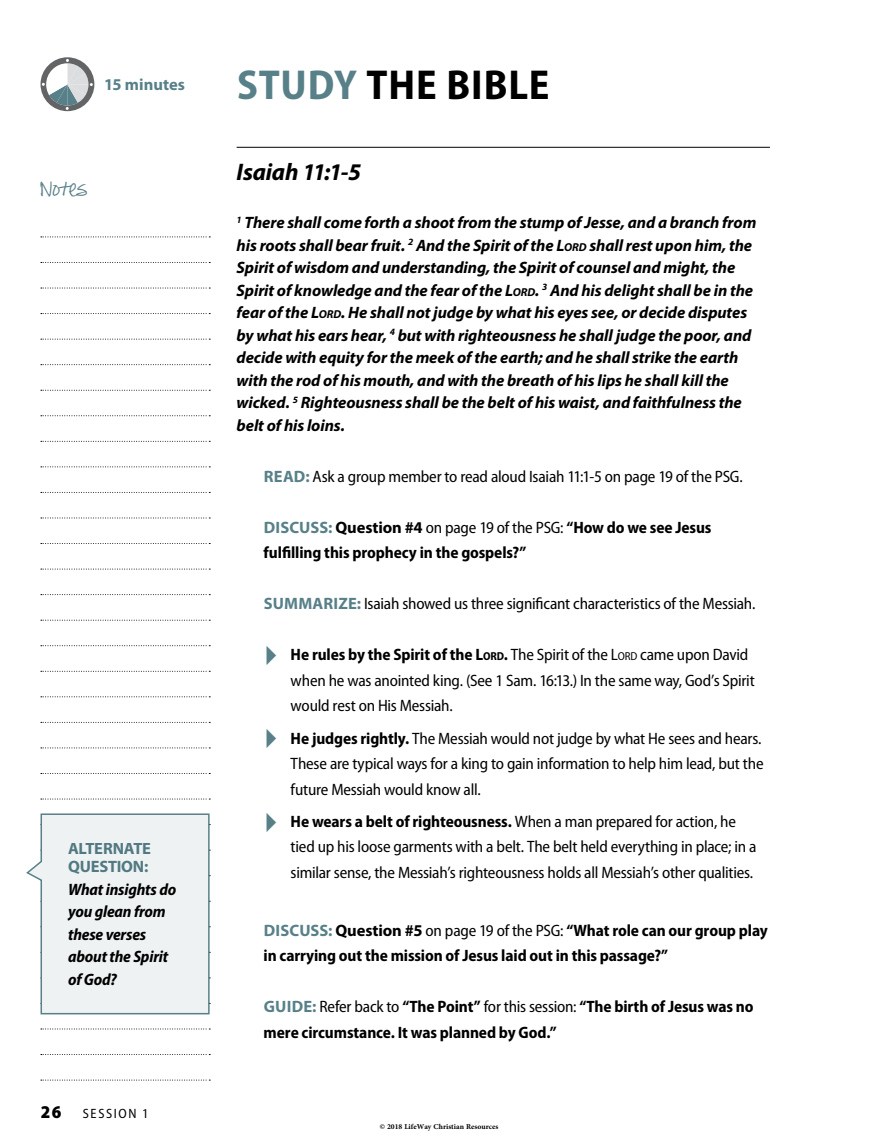
<style>
.page{position:relative;width:878px;height:1148px;background:#fff}
.page>*{position:absolute;margin:0;border:0;box-sizing:border-box;transform-origin:0 0}
.t1{font:700 semi-condensed 42px "Myriad Pro";letter-spacing:.02em;color:#000}
.t2{font:italic 700 24px "Myriad Pro";letter-spacing:-.01em;color:#000}
.t3{font:900 semi-condensed 18px "Myriad Pro";color:#000}
.t4{font:semi-condensed 16.5px/25.5px "Myriad Pro";letter-spacing:-.015em;color:#000}
.t5{font:italic 700 16.5px/22.5px "Myriad Pro";letter-spacing:-.005em;color:#000}
.t6{font:700 semi-condensed 16.5px/25.5px "Myriad Pro";letter-spacing:-.005em;color:#000}
.t7{font:italic 700 semi-condensed 16.5px/22.5px "Myriad Pro";letter-spacing:-.01em;color:#000}
.t8{font:700 16.5px/18px "Myriad Pro";letter-spacing:-.015em;color:#588089}
.t9{font:15px "Pea Alesa";letter-spacing:-.03em;color:#588089}
.t10{font:semi-condensed 13.5px "Myriad Pro";letter-spacing:.13em;color:#000}
.t11{font:700 10.5px "Adobe Arabic";color:#000}
.s1{color:#588089}
.s2{font-size:11.55px}
.s3{font-weight:700;font-stretch:normal;color:#588089}
.s4{font-stretch:normal;color:#588089}
.s5{font-stretch:normal}
.s6{font-weight:400}
.s7{font-weight:700}
.s8{font-weight:700;font-size:11.55px}
</style>
<div class="page">
<svg style="left:41px;top:236px;width:169px;height:1px"></svg>
<svg style="left:41px;top:262px;width:169px;height:1px"></svg>
<svg style="left:41px;top:288px;width:169px;height:1px"></svg>
<svg style="left:41px;top:313px;width:169px;height:1px"></svg>
<svg style="left:41px;top:339px;width:169px;height:1px"></svg>
<svg style="left:41px;top:364px;width:169px;height:1px"></svg>
<svg style="left:41px;top:390px;width:169px;height:1px"></svg>
<svg style="left:41px;top:415px;width:169px;height:1px"></svg>
<svg style="left:41px;top:441px;width:169px;height:1px"></svg>
<svg style="left:41px;top:466px;width:169px;height:1px"></svg>
<svg style="left:41px;top:492px;width:169px;height:1px"></svg>
<svg style="left:41px;top:517px;width:169px;height:1px"></svg>
<svg style="left:41px;top:543px;width:169px;height:1px"></svg>
<svg style="left:41px;top:568px;width:169px;height:1px"></svg>
<svg style="left:41px;top:594px;width:169px;height:1px"></svg>
<svg style="left:41px;top:620px;width:169px;height:1px"></svg>
<svg style="left:41px;top:645px;width:169px;height:1px"></svg>
<svg style="left:41px;top:671px;width:169px;height:1px"></svg>
<svg style="left:41px;top:696px;width:169px;height:1px"></svg>
<svg style="left:41px;top:722px;width:169px;height:1px"></svg>
<svg style="left:41px;top:747px;width:169px;height:1px"></svg>
<svg style="left:41px;top:773px;width:169px;height:1px"></svg>
<svg style="left:41px;top:798px;width:169px;height:1px"></svg>
<svg style="left:41px;top:1028px;width:169px;height:1px"></svg>
<svg style="left:41px;top:1054px;width:169px;height:1px"></svg>
<svg style="left:41px;top:1079px;width:169px;height:1px"></svg>
<svg style="left:26px;top:813px;width:184px;height:202px;background:#eaeff0"></svg>
<hr style="left:237px;top:147px;width:532px;height:1px;background:#000">
<svg style="left:40px;top:57px;width:54px;height:54px"></svg>
<p class="t8" style="left:104px;top:76px;width:82px">15 minutes</p>
<p class="t9" style="left:40px;top:187px;width:48px">Notes</p>
<p class="t8" style="left:68px;top:840px;width:84px">ALTERNATE<br>QUESTION:</p>
<p class="t7" style="left:68px;top:878px;width:110px">What insights do you glean from these verses about the Spirit of God?</p>
<p class="t3" style="left:40px;top:1102px;width:22px">26</p>
<p class="t10" style="left:83px;top:1106px;width:67px">Sess ion 1</p>
<h1 class="t1" style="left:237px;top:61px;width:314px"><span class="s1">STUDY</span> THE BIBLE</h1>
<h2 class="t2" style="left:237px;top:159px;width:126px">Isaiah 11:1-5</h2>
<p class="t5" style="left:236px;top:211px;width:521px"><sup>1</sup> There shall come forth a shoot from the stump of Jesse, and a branch from his roots shall bear fruit. <sup>2</sup> And the Spirit of the L<span class="s2">ORD</span> shall rest upon him, the Spirit of wisdom and understanding, the Spirit of counsel and might, the Spirit of knowledge and the fear of the L<span class="s2">ORD</span>. <sup>3</sup> And his delight shall be in the fear of the L<span class="s2">ORD</span>. He shall not judge by what his eyes see, or decide disputes by what his ears hear, <sup>4</sup> but with righteousness he shall judge the poor, and decide with equity for the meek of the earth; and he shall strike the earth with the rod of his mouth, and with the breath of his lips he shall kill the wicked. <sup>5</sup> Righteousness shall be the belt of his waist, and faithfulness the belt of his loins.</p>
<p class="t4" style="left:264px;top:464px;width:480px"><span class="s3">READ:</span> Ask a group member to read aloud Isaiah 11:1-5 on page 19 of the PSG.</p>
<p class="t6" style="left:263px;top:514px;width:449px"><span class="s4">DISCUSS:</span> <span class="s5">Question #4</span> <span class="s6">on page 19 of the PSG:</span> “How do we see Jesus fulfilling this prophecy in the gospels?”</p>
<p class="t4" style="left:264px;top:591px;width:493px"><span class="s3">SUMMARIZE:</span> Isaiah showed us three significant characteristics of the Messiah.</p>
<p class="t4" style="left:290px;top:642px;width:465px"><span class="s7">He rules by the Spirit of the L</span><span class="s8">ord</span><span class="s7">.</span> The Spirit of the L<span class="s2">ord</span> came upon David when he was anointed king. (See 1 Sam. 16:13.) In the same way, God’s Spirit would rest on His Messiah.</p>
<p class="t4" style="left:291px;top:725px;width:474px;text-align:justify"><span class="s7">He judges rightly.</span> The Messiah would not judge by what He sees and hears.<br>These are typical ways for a king to gain information to help him lead, but the future Messiah would know all.</p>
<p class="t4" style="left:291px;top:809px;width:467px"><span class="s7">He wears a belt of righteousness.</span> When a man prepared for action, he tied up his loose garments with a belt. The belt held everything in place; in a similar sense, the Messiah’s righteousness holds all Messiah’s other qualities.</p>
<p class="t6" style="left:263px;top:917px;width:505px"><span class="s4">DISCUSS:</span> <span class="s5">Question #5</span> <span class="s6">on page 19 of the PSG:</span> “What role can our group play in carrying out the mission of Jesus laid out in this passage?”</p>
<p class="t6" style="left:263px;top:994px;width:491px"><span class="s4">GUIDE:</span> <span class="s6">Refer back to</span> “The Point” <span class="s6">for this session:</span> “The birth of Jesus was no mere circumstance. It was planned by God.”</p>
<p class="t11" style="left:380px;top:1119px;width:120px">© 2018 LifeWay Christian Resources</p>
</div>
